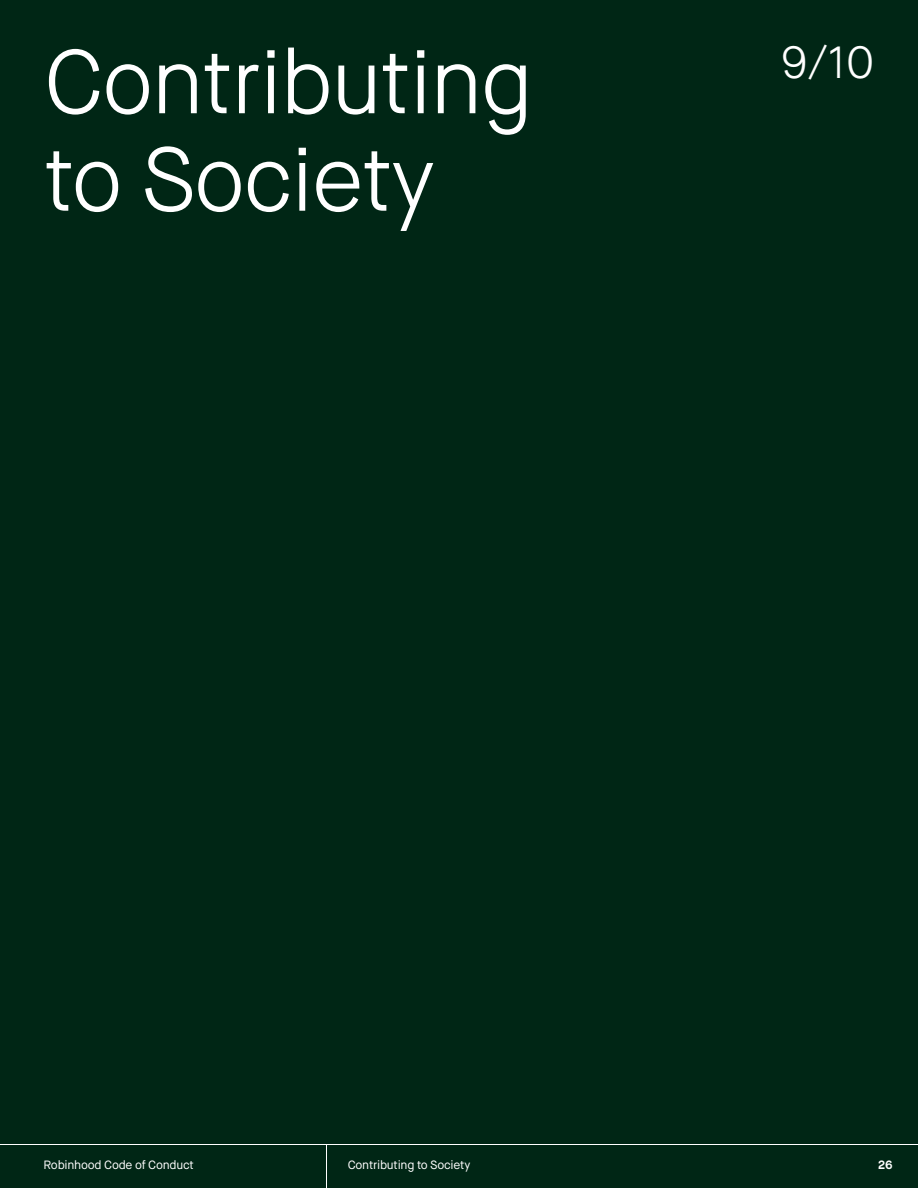
<style>
.page{position:relative;width:918px;height:1188px;background:#002615}
.page>*{position:absolute;margin:0;border:0;box-sizing:border-box;transform-origin:0 0}
.t1{font:300 90px/97.5px "Capsule Sans";letter-spacing:-.03em;color:#fff}
.t2{font:300 45px "Capsule Sans";color:#fff}
.t3{font:12px "Capsule Sans";letter-spacing:-.02em;color:#fff}
.t4{font:700 12px "Capsule Sans";color:#fff}
</style>
<div class="page">
<hr style="left:0;top:1144px;width:918px;height:1px;background:#fff">
<hr style="left:326px;top:1144px;width:1px;height:44px;background:#fff">
<h1 class="t1" style="left:44px;top:34px;width:491px">Contributing to Society</h1>
<h2 class="t2" style="left:781px;top:35px;width:95px">9/10</h2>
<p class="t3" style="left:44px;top:1158px;width:152px">Robinhood Code of Conduct</p>
<p class="t3" style="left:348px;top:1158px;width:124px">Contributing to Society</p>
<p class="t4" style="left:878px;top:1158px;width:16px">26</p>
</div>
